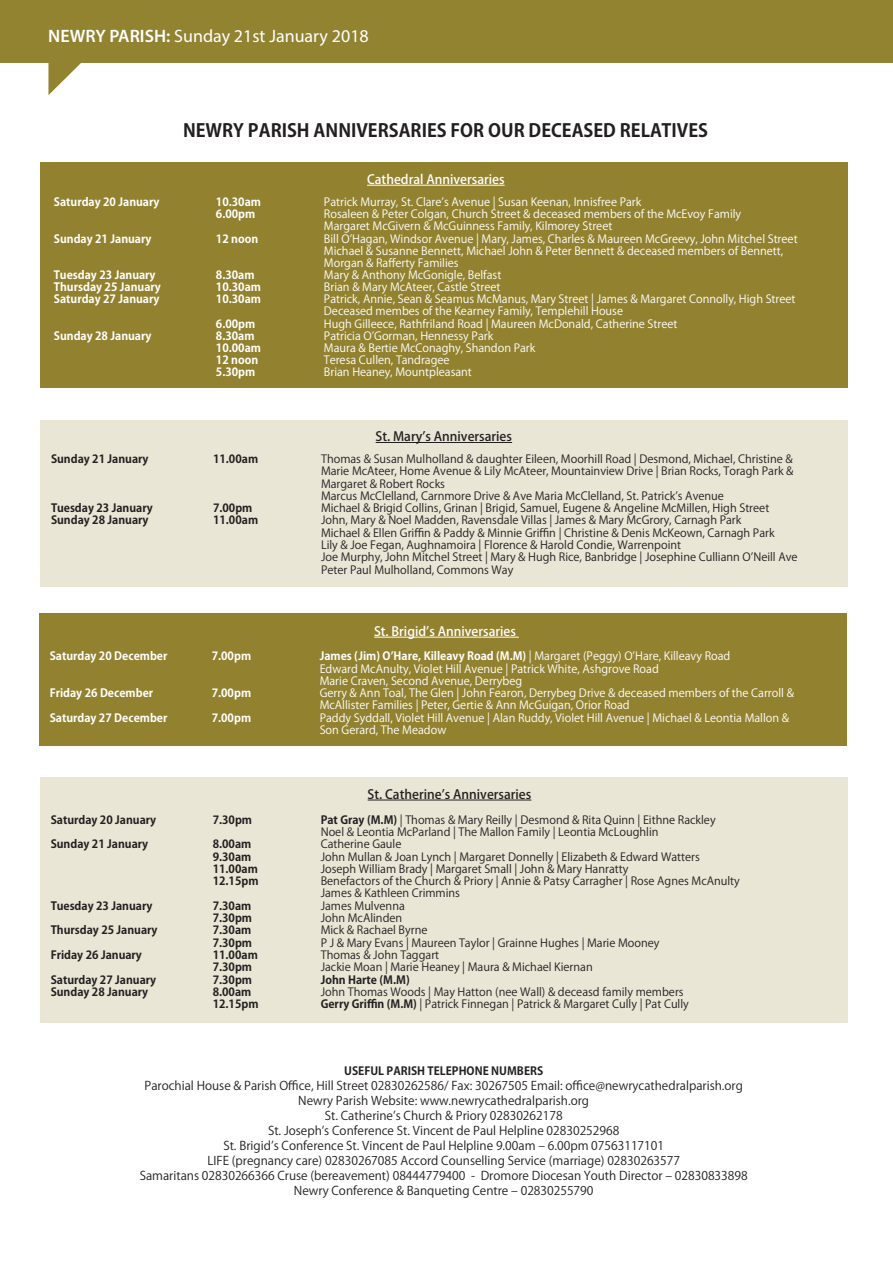
<style>
.page{position:relative;width:893px;height:1263px;background:#fff}
.page>*{position:absolute;margin:0;border:0;box-sizing:border-box;transform-origin:0 0}
.t1{font:700 18px "Koz Go Pro";color:#231f20}
.t2{font:18px "Myriad Pro";color:#fff}
.t3{font:500 12.75px "Koz Go Pro";color:#231f20}
.t4{font:500 12.75px "Koz Go Pro";color:#fff}
.t5{font:12px/15px "Koz Go Pro";color:#231f20;text-align:center}
.t6{font:11.25px/12.3px "Koz Go Pro";color:#231f20}
.t7{font:11.25px/12.1px "Koz Go Pro";color:#fff}
.t8{font:700 11.25px "Koz Go Pro";color:#231f20}
.t9{font:700 11.25px "Koz Go Pro";color:#fff}
.s1{font-weight:600}
.s2{font-weight:700}
</style>
<div class="page">
<div style="left:40px;top:420px;width:808px;height:166px;background:#e9e6d6"></div>
<div style="left:40px;top:162px;width:808px;height:225px;background:#928230"></div>
<div style="left:39px;top:613px;width:808px;height:133px;background:#928230"></div>
<hr style="left:367px;top:185px;width:138px;height:1px;background:#fff">
<hr style="left:374px;top:637px;width:145px;height:1px;background:#fff">
<hr style="left:376px;top:442px;width:136px;height:1px;background:#231f20">
<div style="left:40px;top:777px;width:807px;height:245px;background:#e9e6d6"></div>
<hr style="left:368px;top:800px;width:163px;height:1px;background:#231f20">
<div style="left:0;top:0;width:893px;height:63px;background:#928330"></div>
<svg style="left:48px;top:63px;width:33px;height:32px"></svg>
<h1 class="t2" style="left:48px;top:25px;width:322px"><span class="s1">NEWRY PARISH:</span> Sunday 21st January 2018</h1>
<h1 class="t1" style="left:183px;top:118px;width:526px">NEWRY PARISH ANNIVERSARIES FOR OUR DECEASED RELATIVES</h1>
<p class="t4" style="left:367px;top:171px;width:139px">Cathedral Anniversaries</p>
<p class="t9" style="left:54px;top:195px;width:107px">Saturday 20 January</p>
<p class="t9" style="left:216px;top:195px;width:47px">10.30am</p>
<p class="t7" style="left:324px;top:196px;width:319px">Patrick Murray, St. Clareʼs Avenue | Susan Keenan, Innisfree Park</p>
<p class="t9" style="left:216px;top:207px;width:41px">6.00pm</p>
<p class="t7" style="left:324px;top:208px;width:419px">Rosaleen &amp; Peter Colgan, Church Street &amp; deceased members of the McEvoy Family<br>Margaret McGivern &amp; McGuinness Family, Kilmorey Street</p>
<p class="t9" style="left:54px;top:231px;width:99px">Sunday 21 January</p>
<p class="t9" style="left:216px;top:231px;width:44px">12 noon</p>
<p class="t7" style="left:324px;top:233px;width:475px">Bill OʼHagan, Windsor Avenue | Mary, James, Charles &amp; Maureen McGreevy, John Mitchel Street<br>Michael &amp; Susanne Bennett, Michael John &amp; Peter Bennett &amp; deceased members of Bennett,<br>Morgan &amp; Rafferty Families</p>
<p class="t9" style="left:54px;top:268px;width:103px">Tuesday 23 January</p>
<p class="t9" style="left:216px;top:268px;width:40px">8.30am</p>
<p class="t7" style="left:324px;top:269px;width:179px">Mary &amp; Anthony McGonigle, Belfast</p>
<p class="t9" style="left:54px;top:280px;width:108px">Thursday 25 January</p>
<p class="t9" style="left:216px;top:280px;width:47px">10.30am</p>
<p class="t7" style="left:324px;top:281px;width:178px">Brian &amp; Mary McAteer, Castle Street</p>
<p class="t9" style="left:54px;top:292px;width:107px">Saturday 27 January</p>
<p class="t9" style="left:216px;top:292px;width:47px">10.30am</p>
<p class="t7" style="left:324px;top:293px;width:473px">Patrick, Annie, Sean &amp; Seamus McManus, Mary Street | James &amp; Margaret Connolly, High Street<br>Deceased membes of the Kearney Family, Templehill House</p>
<p class="t9" style="left:216px;top:316px;width:41px">6.00pm</p>
<p class="t7" style="left:324px;top:318px;width:355px">Hugh Gilleece, Rathfriland Road | Maureen McDonald, Catherine Street</p>
<p class="t9" style="left:54px;top:328px;width:99px">Sunday 28 January</p>
<p class="t9" style="left:216px;top:328px;width:40px">8.30am</p>
<p class="t7" style="left:324px;top:330px;width:171px">Patricia OʼGorman, Hennessy Park</p>
<p class="t9" style="left:216px;top:340px;width:47px">10.00am</p>
<p class="t7" style="left:324px;top:342px;width:213px">Maura &amp; Bertie McConaghy, Shandon Park</p>
<p class="t9" style="left:216px;top:353px;width:44px">12 noon</p>
<p class="t7" style="left:324px;top:354px;width:127px">Teresa Cullen, Tandragee</p>
<p class="t9" style="left:216px;top:365px;width:41px">5.30pm</p>
<p class="t7" style="left:324px;top:366px;width:149px">Brian Heaney, Mountpleasant</p>
<p class="t3" style="left:376px;top:428px;width:138px">St. Maryʼs Anniversaries</p>
<p class="t8" style="left:51px;top:452px;width:99px">Sunday 21 January</p>
<p class="t8" style="left:213px;top:452px;width:47px">11.00am</p>
<p class="t6" style="left:321px;top:453px;width:474px">Thomas &amp; Susan Mulholland &amp; daughter Eileen, Moorhill Road | Desmond, Michael, Christine &amp; Marie McAteer, Home Avenue &amp; Lily McAteer, Mountainview Drive | Brian Rocks, Toragh Park &amp; Margaret &amp; Robert Rocks<br>Marcus McClelland, Carnmore Drive &amp; Ave Maria McClelland, St. Patrickʼs Avenue</p>
<p class="t8" style="left:51px;top:501px;width:103px">Tuesday 23 January</p>
<p class="t8" style="left:213px;top:501px;width:41px">7.00pm</p>
<p class="t6" style="left:321px;top:502px;width:450px">Michael &amp; Brigid Collins, Grinan | Brigid, Samuel, Eugene &amp; Angeline McMillen, High Street</p>
<p class="t8" style="left:51px;top:513px;width:99px">Sunday 28 January</p>
<p class="t8" style="left:213px;top:513px;width:47px">11.00am</p>
<p class="t6" style="left:321px;top:514px;width:478px">John, Mary &amp; Noel Madden, Ravensdale Villas | James &amp; Mary McGrory, Carnagh Park<br>Michael &amp; Ellen Griffin &amp; Paddy &amp; Minnie Griffin | Christine &amp; Denis McKeown, Carnagh Park<br>Lily &amp; Joe Fegan, Aughnamoira | Florence &amp; Harold Condie, Warrenpoint<br>Joe Murphy, John Mitchel Street | Mary &amp; Hugh Rice, Banbridge | Josephine Culliann OʼNeill Ave Peter Paul Mulholland, Commons Way</p>
<p class="t4" style="left:374px;top:623px;width:143px">St. Brigidʼs Anniversaries</p>
<p class="t9" style="left:50px;top:649px;width:119px">Saturday 20 December</p>
<p class="t9" style="left:212px;top:649px;width:41px">7.00pm</p>
<p class="t7" style="left:320px;top:650px;width:412px"><span class="s2">James (Jim) OʼHare, Killeavy Road (M.M)</span> | Margaret (Peggy) OʼHare, Killeavy Road<br>Edward McAnulty, Violet Hill Avenue | Patrick White, Ashgrove Road<br>Marie Craven, Second Avenue, Derrybeg</p>
<p class="t9" style="left:50px;top:686px;width:105px">Friday 26 December</p>
<p class="t9" style="left:212px;top:686px;width:41px">7.00pm</p>
<p class="t7" style="left:320px;top:687px;width:476px">Gerry &amp; Ann Toal, The Glen | John Fearon, Derrybeg Drive &amp; deceased members of the Carroll &amp;<br>McAllister Families | Peter, Gertie &amp; Ann McGuigan, Orior Road</p>
<p class="t9" style="left:50px;top:710px;width:119px">Saturday 27 December</p>
<p class="t9" style="left:212px;top:710px;width:41px">7.00pm</p>
<p class="t7" style="left:320px;top:712px;width:471px">Paddy Syddall, Violet Hill Avenue | Alan Ruddy, Violet Hill Avenue | Michael &amp; Leontia Mallon &amp;<br>Son Gerard, The Meadow</p>
<p class="t3" style="left:368px;top:786px;width:165px">St. Catherineʼs Anniversaries</p>
<p class="t8" style="left:51px;top:812px;width:107px">Saturday 20 January</p>
<p class="t8" style="left:213px;top:812px;width:41px">7.30pm</p>
<p class="t6" style="left:321px;top:814px;width:396px"><span class="s2">Pat Gray (M.M)</span> | Thomas &amp; Mary Reilly | Desmond &amp; Rita Quinn | Eithne Rackley<br>Noel &amp; Leontia McParland | The Mallon Family | Leontia McLoughlin</p>
<p class="t8" style="left:51px;top:837px;width:99px">Sunday 21 January</p>
<p class="t8" style="left:213px;top:837px;width:40px">8.00am</p>
<p class="t6" style="left:321px;top:838px;width:82px">Catherine Gaule</p>
<p class="t8" style="left:213px;top:849px;width:40px">9.30am</p>
<p class="t6" style="left:321px;top:850px;width:381px">John Mullan &amp; Joan Lynch | Margaret Donnelly | Elizabeth &amp; Edward Watters</p>
<p class="t8" style="left:213px;top:861px;width:47px">11.00am</p>
<p class="t6" style="left:321px;top:863px;width:309px">Joseph William Brady | Margaret Small | John &amp; Mary Hanratty</p>
<p class="t8" style="left:213px;top:874px;width:47px">12.15pm</p>
<p class="t6" style="left:321px;top:875px;width:421px">Benefactors of the Church &amp; Priory | Annie &amp; Patsy Carragher | Rose Agnes McAnulty<br>James &amp; Kathleen Crimmins</p>
<p class="t8" style="left:51px;top:898px;width:103px">Tuesday 23 January</p>
<p class="t8" style="left:213px;top:898px;width:40px">7.30am</p>
<p class="t6" style="left:321px;top:900px;width:86px">James Mulvenna</p>
<p class="t8" style="left:213px;top:911px;width:41px">7.30pm</p>
<p class="t6" style="left:321px;top:912px;width:83px">John McAlinden</p>
<p class="t8" style="left:51px;top:923px;width:108px">Thursday 25 January</p>
<p class="t8" style="left:213px;top:923px;width:40px">7.30am</p>
<p class="t6" style="left:321px;top:924px;width:108px">Mick &amp; Rachael Byrne</p>
<p class="t8" style="left:213px;top:935px;width:41px">7.30pm</p>
<p class="t6" style="left:321px;top:937px;width:340px">P J &amp; Mary Evans | Maureen Taylor | Grainne Hughes | Marie Mooney</p>
<p class="t8" style="left:51px;top:947px;width:93px">Friday 26 January</p>
<p class="t8" style="left:213px;top:947px;width:47px">11.00am</p>
<p class="t6" style="left:321px;top:949px;width:120px">Thomas &amp; John Taggart</p>
<p class="t8" style="left:213px;top:960px;width:41px">7.30pm</p>
<p class="t6" style="left:321px;top:961px;width:274px">Jackie Moan | Marie Heaney | Maura &amp; Michael Kiernan</p>
<p class="t8" style="left:51px;top:972px;width:107px">Saturday 27 January</p>
<p class="t8" style="left:213px;top:972px;width:41px">7.30pm</p>
<p class="t8" style="left:321px;top:972px;width:91px">John Harte (M.M)</p>
<p class="t8" style="left:51px;top:984px;width:99px">Sunday 28 January</p>
<p class="t8" style="left:213px;top:984px;width:40px">8.00am</p>
<p class="t6" style="left:321px;top:986px;width:364px">John Thomas Woods | May Hatton (nee Wall) &amp; deceasd family members</p>
<p class="t8" style="left:213px;top:997px;width:47px">12.15pm</p>
<p class="t6" style="left:321px;top:998px;width:370px"><span class="s2">Gerry Griffin (M.M)</span> | Patrick Finnegan | Patrick &amp; Margaret Cully | Pat Cully</p>
<p class="t8" style="left:344px;top:1064px;width:200px">USEFUL PARISH TELEPHONE NUMBERS</p>
<p class="t5" style="left:140px;top:1079px;width:609px">Parochial House &amp; Parish Office, Hill Street 02830262586/ Fax: 30267505 Email: office@newrycathedralparish.org Newry Parish Website: www.newrycathedralparish.org<br>St. Catherineʼs Church &amp; Priory 02830262178<br>St. Josephʼs Conference St. Vincent de Paul Helpline 02830252968<br>St. Brigidʼs Conference St. Vincent de Paul Helpline 9.00am ‒ 6.00pm 07563117101<br>LIFE (pregnancy care) 02830267085 Accord Counselling Service (marriage) 02830263577<br>Samaritans 02830266366 Cruse (bereavement) 08444779400 - Dromore Diocesan Youth Director ‒ 02830833898<br>Newry Conference &amp; Banqueting Centre ‒ 02830255790</p>
</div>
